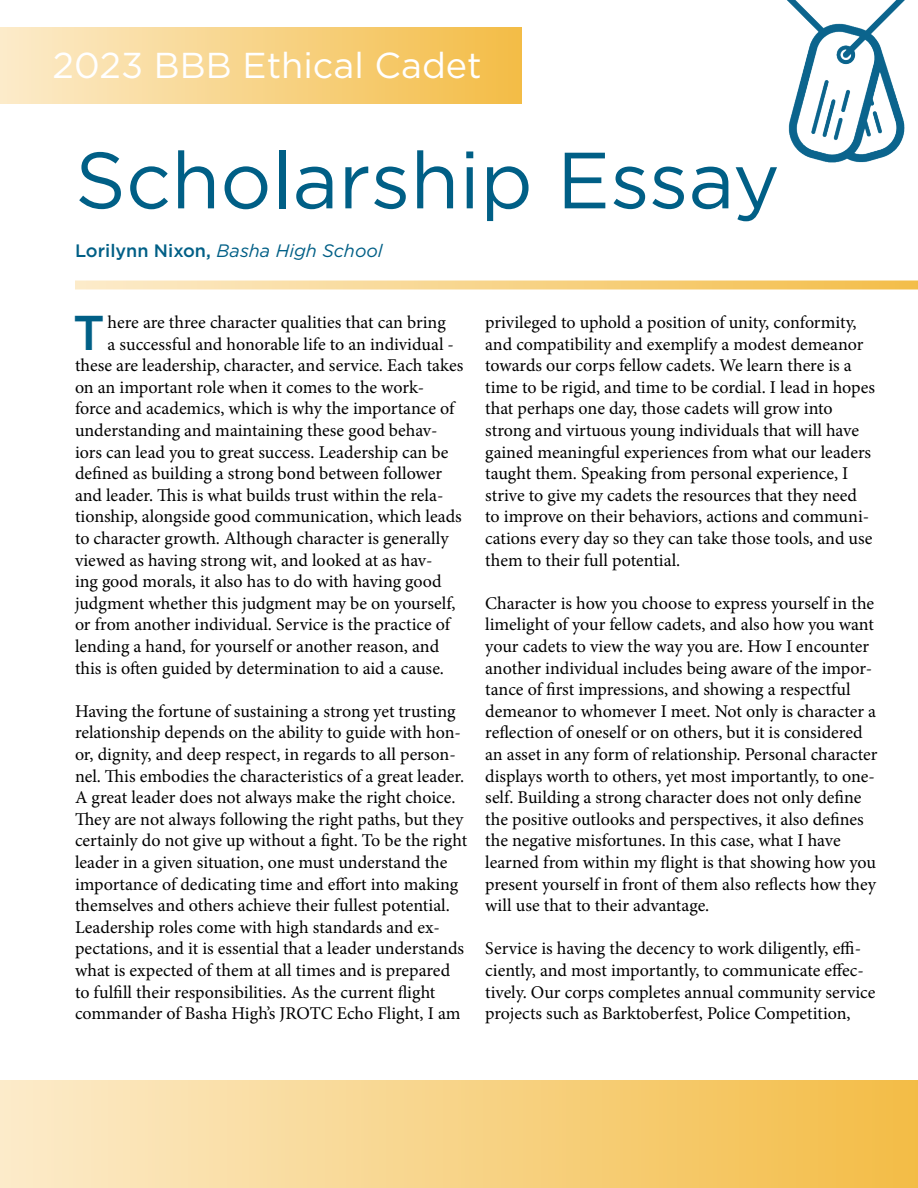
<style>
.page{position:relative;width:918px;height:1188px;background:#fff}
.page>*{position:absolute;margin:0;border:0;box-sizing:border-box;transform-origin:0 0}
.t1{font:79.5px "Gotham";color:#005f86}
.t2{font:500 48.9px "Gotham";color:#005f86}
.t3{font:36px "Gotham";color:#fff}
.t4{font:18px/21.6px "Minion Pro";color:#000}
.t5{font:italic 18px "Gotham";color:#005f86}
.s1{font-weight:500;font-style:normal}
</style>
<div class="page">
<svg style="left:75px;top:280px;width:843px;height:10px;background:#f8d895"></svg>
<div style="left:0;top:1080px;width:918px;height:108px;background:linear-gradient(to right,#fcebca,#f3bc46)"></div>
<img style="left:787px;top:0;width:118px;height:163px">
<div style="left:0;top:27px;width:522px;height:77px;background:linear-gradient(to right,#fcebca,#f3bc46)"></div>
<p class="t3" style="left:52px;top:46px;width:431px">2023 BBB Ethical Cadet</p>
<p class="t1" style="left:75px;top:136px;width:706px">Scholarship Essay</p>
<p class="t5" style="left:75px;top:241px;width:309px"><span class="s1">Lorilynn Nixon,</span> Basha High School</p>
<p class="t2" style="left:73px;top:305px;width:33px">T</p>
<p class="t4" style="left:108px;top:312px;width:340px">here are three character qualities that can bring</p>
<p class="t4" style="left:108px;top:333px;width:348px">a successful and honorable life to an individual -</p>
<p class="t4" style="left:75px;top:355px;width:390px">these are leadership, character, and service. Each takes</p>
<p class="t4" style="left:75px;top:376px;width:351px">on an important role when it comes to the work-</p>
<p class="t4" style="left:75px;top:398px;width:381px">force and academics, which is why the importance of</p>
<p class="t4" style="left:75px;top:420px;width:364px">understanding and maintaining these good behav-</p>
<p class="t4" style="left:75px;top:441px;width:375px">iors can lead you to great success. Leadership can be</p>
<p class="t4" style="left:75px;top:463px;width:369px">defined as building a strong bond between follower</p>
<p class="t4" style="left:75px;top:484px;width:370px">and leader. This is what builds trust within the rela-</p>
<p class="t4" style="left:75px;top:506px;width:388px">tionship, alongside good communication, which leads</p>
<p class="t4" style="left:75px;top:528px;width:375px">to character growth. Although character is generally</p>
<p class="t4" style="left:75px;top:549px;width:359px">viewed as having strong wit, and looked at as hav-</p>
<p class="t4" style="left:75px;top:571px;width:368px">ing good morals, it also has to do with having good</p>
<p class="t4" style="left:75px;top:592px;width:382px">judgment whether this judgment may be on yourself,</p>
<p class="t4" style="left:75px;top:614px;width:377px">or from another individual. Service is the practice of</p>
<p class="t4" style="left:75px;top:636px;width:366px">lending a hand, for yourself or another reason, and</p>
<p class="t4" style="left:75px;top:657px;width:370px">this is often guided by determination to aid a cause.</p>
<p class="t4" style="left:75px;top:700px;width:394px">Having the fortune of sustaining a strong yet trusting relationship depends on the ability to guide with hon&shy;or, dignity, and deep respect, in regards to all person&shy;nel. This embodies the characteristics of a great leader.<br>A great leader does not always make the right choice.<br>They are not always following the right paths, but they certainly do not give up without a fight. To be the right leader in a given situation, one must understand the importance of dedicating time and effort into making themselves and others achieve their fullest potential.<br>Leadership roles come with high standards and ex&shy;pectations, and it is essential that a leader understands what is expected of them at all times and is prepared to fulfill their responsibilities. As the current flight</p>
<p class="t4" style="left:75px;top:1003px;width:387px">commander of Basha High’s JROTC Echo Flight, I am</p>
<p class="t4" style="left:485px;top:312px;width:391px">privileged to uphold a position of unity, conformity, and compatibility and exemplify a modest demeanor towards our corps fellow cadets. We learn there is a time to be rigid, and time to be cordial. I lead in hopes that perhaps one day, those cadets will grow into strong and virtuous young individuals that will have gained meaningful experiences from what our leaders taught them. Speaking from personal experience, I strive to give my cadets the resources that they need to improve on their behaviors, actions and communi&shy;cations every day so they can take those tools, and use them to their full potential.</p>
<p class="t4" style="left:485px;top:592px;width:392px">Character is how you choose to express yourself in the limelight of your fellow cadets, and also how you want your cadets to view the way you are. How I encounter another individual includes being aware of the impor&shy;tance of first impressions, and showing a respectful demeanor to whomever I meet. Not only is character a reflection of oneself or on others, but it is considered</p>
<p class="t4" style="left:485px;top:744px;width:394px">an asset in any form of relationship. Personal character displays worth to others, yet most importantly, to one&shy;self. Building a strong character does not only define the positive outlooks and perspectives, it also defines the negative misfortunes. In this case, what I have learned from within my flight is that showing how you present yourself in front of them also reflects how they</p>
<p class="t4" style="left:485px;top:895px;width:226px">will use that to their advantage.</p>
<p class="t4" style="left:485px;top:938px;width:392px">Service is having the decency to work diligently, effi&shy;ciently, and most importantly, to communicate effec&shy;tively. Our corps completes annual community service projects such as Barktoberfest, Police Competition,</p>
</div>
